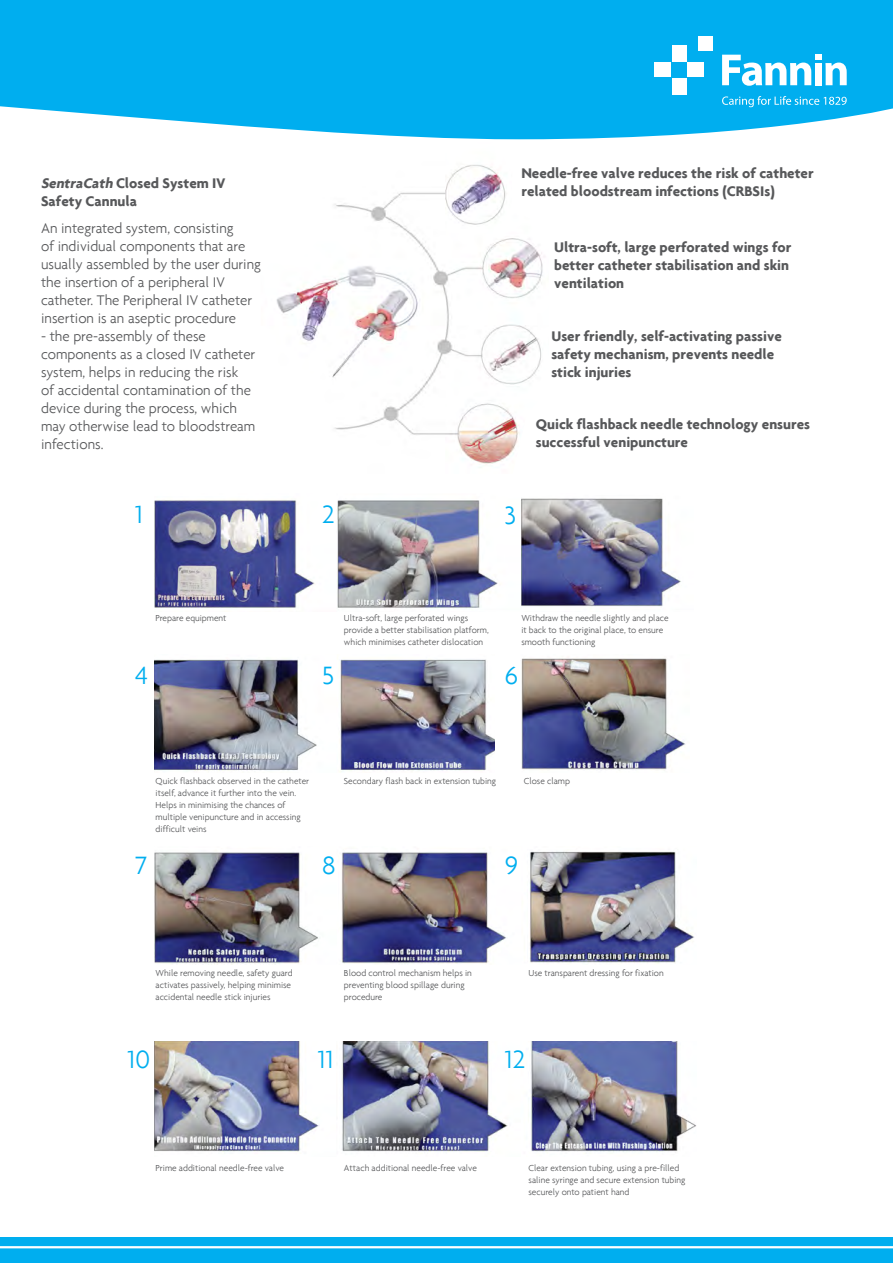
<style>
.page{position:relative;width:893px;height:1263px;background:#fff}
.page>*{position:absolute;margin:0;border:0;box-sizing:border-box;transform-origin:0 0}
.t1{font:300 27px "Agenda";color:#00aeef}
.t2{font:300 15px/18px "Agenda";color:#57585a}
.t3{font:700 15px/18px "Agenda";color:#57585a}
.t4{font:300 9.3px/12px "Agenda";color:#57585a}
.s1{font-style:italic}
</style>
<div class="page">
<img style="left:276px;top:179px;width:269px;height:286px">
<svg style="left:0;top:0;width:893px;height:179px"></svg>
<svg style="left:722px;top:55px;width:125px;height:31px"></svg>
<div style="left:687px;top:63px;width:17px;height:14px;background:#fff"></div>
<div style="left:672px;top:45px;width:14px;height:17px;background:#fff"></div>
<div style="left:672px;top:78px;width:14px;height:16px;background:#fff"></div>
<div style="left:655px;top:63px;width:16px;height:14px;background:#fff"></div>
<div style="left:698px;top:36px;width:15px;height:15px;background:#fff"></div>
<svg style="left:722px;top:96px;width:125px;height:11px"></svg>
<img style="left:154px;top:498px;width:527px;height:110px">
<img style="left:154px;top:659px;width:340px;height:113px">
<img style="left:521px;top:658px;width:165px;height:113px">
<img style="left:154px;top:851px;width:540px;height:113px">
<img style="left:154px;top:1042px;width:542px;height:110px">
<div style="left:0;top:1237px;width:893px;height:26px;background:#00aeef"></div>
<hr style="left:0;top:1246px;width:893px;height:2px;background:#fff">
<p class="t3" style="left:41px;top:174px;width:186px"><span class="s1">SentraCath</span> Closed System IV<br>Safety Cannula</p>
<p class="t2" style="left:41px;top:219px;width:221px">An integrated system, consisting<br>of individual components that are usually assembled by the user during the insertion of a peripheral IV catheter. The Peripheral IV catheter insertion is an aseptic procedure</p>
<p class="t2" style="left:41px;top:327px;width:216px">- the pre-assembly of these components as a closed IV catheter system, helps in reducing the risk<br>of accidental contamination of the device during the process, which may otherwise lead to bloodstream infections.</p>
<p class="t3" style="left:521px;top:164px;width:294px">Needle-free valve reduces the risk of catheter related bloodstream infections (CRBSIs)</p>
<p class="t3" style="left:554px;top:238px;width:239px">Ultra-soft, large perforated wings for better catheter stabilisation and skin ventilation</p>
<p class="t3" style="left:551px;top:327px;width:232px">User friendly, self-activating passive safety mechanism, prevents needle stick injuries</p>
<p class="t3" style="left:536px;top:415px;width:276px">Quick flashback needle technology ensures successful venipuncture</p>
<p class="t1" style="left:135px;top:499px;width:9px">1</p>
<p class="t1" style="left:322px;top:499px;width:14px">2</p>
<p class="t1" style="left:505px;top:499px;width:13px">3</p>
<p class="t4" style="left:156px;top:612px;width:72px">Prepare equipment</p>
<p class="t4" style="left:344px;top:612px;width:146px">Ultra-soft, large perforated wings provide a better stabilisation platform, which minimises catheter dislocation</p>
<p class="t4" style="left:521px;top:612px;width:149px">Withdraw the needle slightly and place it back to the original place, to ensure smooth functioning</p>
<p class="t1" style="left:135px;top:659px;width:14px">4</p>
<p class="t1" style="left:322px;top:659px;width:14px">5</p>
<p class="t1" style="left:505px;top:659px;width:15px">6</p>
<p class="t4" style="left:156px;top:775px;width:155px">Quick flashback observed in the catheter itself, advance it further into the vein.<br>Helps in minimising the chances of multiple venipuncture and in accessing difficult veins</p>
<p class="t1" style="left:135px;top:849px;width:13px">7</p>
<p class="t4" style="left:344px;top:775px;width:154px">Secondary flash back in extension tubing</p>
<p class="t4" style="left:524px;top:775px;width:48px">Close clamp</p>
<p class="t1" style="left:322px;top:849px;width:15px">8</p>
<p class="t1" style="left:505px;top:849px;width:15px">9</p>
<p class="t4" style="left:156px;top:966px;width:138px">While removing needle, safety guard activates passively, helping minimise accidental needle stick injuries</p>
<p class="t1" style="left:128px;top:1043px;width:24px">10</p>
<p class="t4" style="left:344px;top:966px;width:129px">Blood control mechanism helps in preventing blood spillage during procedure</p>
<p class="t1" style="left:318px;top:1043px;width:17px">11</p>
<p class="t4" style="left:528px;top:967px;width:137px">Use transparent dressing for fixation</p>
<p class="t1" style="left:505px;top:1043px;width:22px">12</p>
<p class="t4" style="left:156px;top:1162px;width:130px">Prime additional needle-free valve</p>
<p class="t4" style="left:344px;top:1162px;width:134px">Attach additional needle-free valve</p>
<p class="t4" style="left:528px;top:1162px;width:158px">Clear extension tubing, using a pre-filled saline syringe and secure extension tubing securely onto patient hand</p>
</div>
